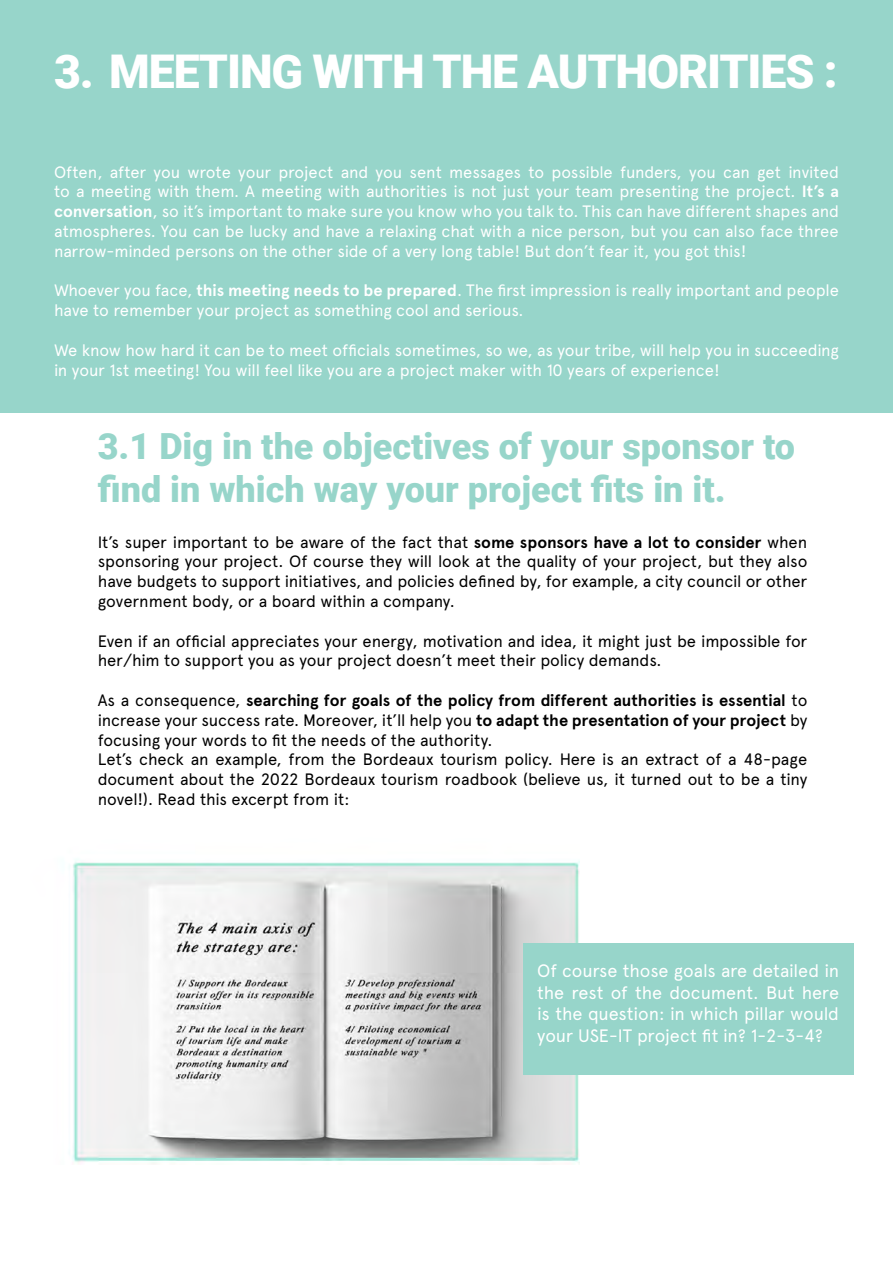
<style>
.page{position:relative;width:893px;height:1263px;background:#fff}
.page>*{position:absolute;margin:0;border:0;box-sizing:border-box;transform-origin:0 0}
.t1{font:900 46.5px "Roboto";letter-spacing:-.025em;color:#fff}
.t2{font:900 36px/43.2px "Roboto";color:#97d5ca}
.t3{font:18px/21.6px "Apercu";letter-spacing:-.01em;color:#fff;text-align:justify}
.t4{font:16.5px/19.8px "Apercu Pro";letter-spacing:-.01em;color:#000}
.t5{font:16.5px/19.8px "Apercu";letter-spacing:-.01em;color:#fff}
.s1{font-family:"Apercu Pro";font-weight:700}
.s2{font-weight:700}
</style>
<div class="page">
<img style="left:69px;top:859px;width:511px;height:305px">
<div style="left:0;top:0;width:893px;height:412px;background:#97d5ca"></div>
<div style="left:523px;top:943px;width:330px;height:132px;background:#97d5ca"></div>
<h1 class="t1" style="left:54px;top:39px;width:785px">3. MEETING WITH THE AUTHORITIES :</h1>
<p class="t5" style="left:54px;top:162px;width:786px;text-align:justify">Often, after you wrote your project and you sent messages to possible funders, you can get invited to a meeting with them. A meeting with authorities is not just your team presenting the project. <span class="s1">It’s a conversation</span>, so it’s important to make sure you know who you talk to. This can have different shapes and atmospheres. You can be lucky and have a relaxing chat with a nice person, but you can also face three narrow-minded persons on the other side of a very long table! But don’t fear it, you got this!</p>
<p class="t5" style="left:54px;top:281px;width:786px">Whoever you face, <span class="s1">this meeting needs to be prepared</span>. The first impression is really important and people have to remember your project as something cool and serious.</p>
<p class="t5" style="left:54px;top:340px;width:786px">We know how hard it can be to meet officials sometimes, so we, as your tribe, will help you in succeeding in your 1st meeting! You will feel like you are a project maker with 10 years of experience!</p>
<h2 class="t2" style="left:98px;top:423px;width:699px">3.1 Dig in the objectives of your sponsor to find in which way your project fits in it.</h2>
<p class="t4" style="left:98px;top:531px;width:711px;text-align:justify">It’s super important to be aware of the fact that <span class="s2">some sponsors have a lot to consider</span> when sponsoring your project. Of course they will look at the quality of your project, but they also have budgets to support initiatives, and policies defined by, for example, a city council or other government body, or a board within a company.</p>
<p class="t4" style="left:98px;top:630px;width:711px">Even if an official appreciates your energy, motivation and idea, it might just be impossible for her/him to support you as your project doesn’t meet their policy demands.</p>
<p class="t4" style="left:98px;top:689px;width:711px">As a consequence, <span class="s2">searching for goals of the policy from different authorities is essential</span> to increase your success rate. Moreover, it’ll help you <span class="s2">to adapt the presentation of your project</span> by focusing your words to fit the needs of the authority.<br>Let’s check an example, from the Bordeaux tourism policy. Here is an extract of a 48-page document about the 2022 Bordeaux tourism roadbook (believe us, it turned out to be a tiny novel!). Read this excerpt from it:</p>
<p class="t3" style="left:537px;top:960px;width:303px">Of course those goals are detailed in the rest of the document. But here is the question: in which pillar would your USE-IT project fit in? 1-2-3-4?</p>
</div>
